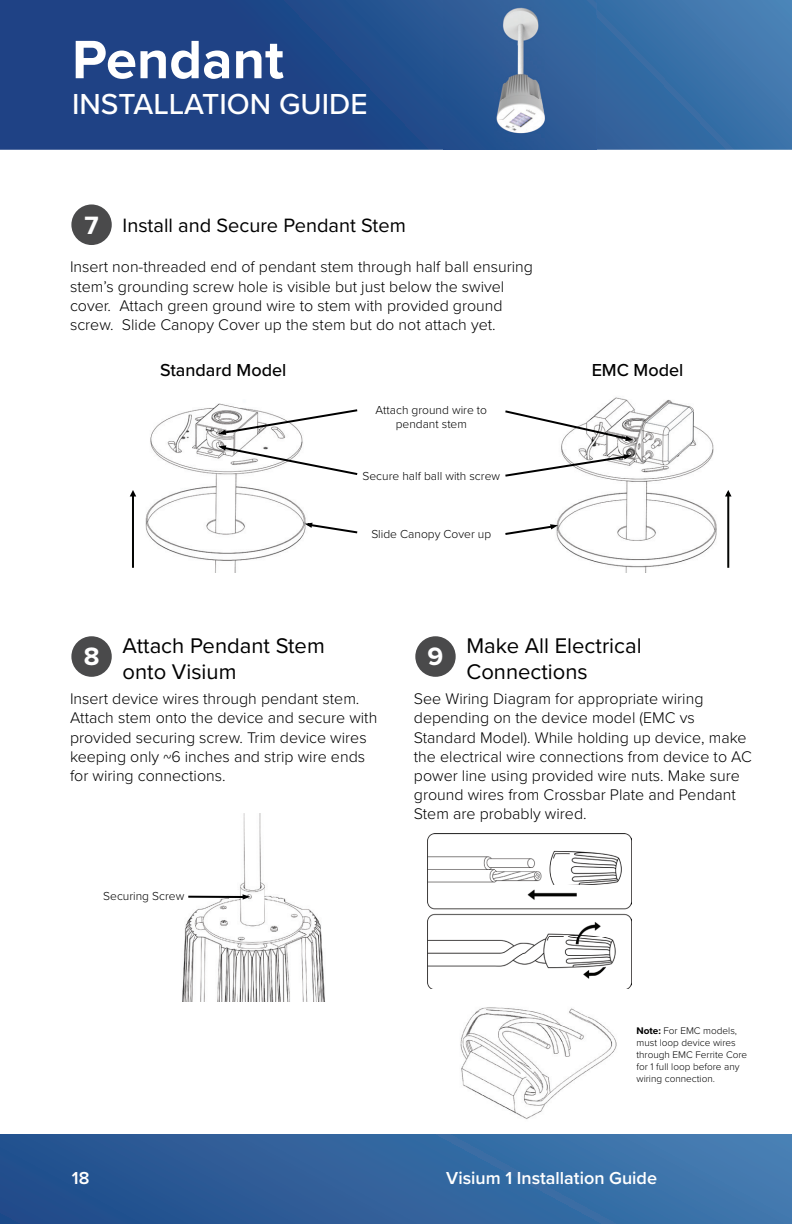
<style>
.page{position:relative;width:792px;height:1224px;background:#fff}
.page>*{position:absolute;margin:0;border:0;box-sizing:border-box;transform-origin:0 0}
.t1{font:700 56px "Proxima Nova";color:#fff}
.t2{font:500 30px "Proxima Nova";color:#fff}
.t3{font:700 26px "Proxima Nova";color:#fff}
.t4{font:22px/26.4px "Proxima Nova";color:#000}
.t5{font:20px "Proxima Nova";color:#000}
.t6{font:600 18px "Proxima Nova";color:#fff}
.t7{font:500 18px "Proxima Nova";color:#000}
.t8{font:300 16px/19.2px "Proxima Nova";color:#000}
.t9{font:300 12px/14.4px "Proxima Nova";color:#000;text-align:center}
.t10{font:300 10px/12px "Proxima Nova";color:#000}
.s1{font-weight:700}
</style>
<div class="page">
<div style="left:0;top:1134px;width:792px;height:90px;background:linear-gradient(to right,#224d8b,#437cb1)"></div>
<svg style="left:0;top:0;width:792px;height:150px;background:#275291"></svg>
<div style="left:71px;top:204px;width:41px;height:41px;background:#4a4a4b;border-radius:50%"></div>
<div style="left:415px;top:636px;width:41px;height:41px;background:#4a4a4b;border-radius:50%"></div>
<div style="left:71px;top:636px;width:41px;height:41px;background:#4a4a4b;border-radius:50%"></div>
<img style="left:444px;top:0;width:152px;height:150px">
<img style="left:557px;top:397px;width:173px;height:175px">
<img style="left:145px;top:403px;width:161px;height:169px">
<svg style="left:505px;top:523px;width:53px;height:13px"></svg>
<svg style="left:505px;top:453px;width:126px;height:25px"></svg>
<svg style="left:505px;top:409px;width:128px;height:33px"></svg>
<svg style="left:305px;top:522px;width:53px;height:13px"></svg>
<svg style="left:219px;top:444px;width:139px;height:32px"></svg>
<svg style="left:219px;top:408px;width:139px;height:28px"></svg>
<hr style="left:727px;top:495px;width:2px;height:73px;background:#040503">
<hr style="left:132px;top:495px;width:2px;height:73px;background:#040503">
<svg style="left:723px;top:490px;width:9px;height:8px"></svg>
<svg style="left:129px;top:490px;width:8px;height:7px"></svg>
<img style="left:182px;top:814px;width:143px;height:188px">
<hr style="left:188px;top:896px;width:58px;height:2px;background:#000">
<svg style="left:242px;top:893px;width:8px;height:8px"></svg>
<img style="left:460px;top:1007px;width:157px;height:112px">
<img style="left:427px;top:834px;width:204px;height:155px">
<h1 class="t1" style="left:72px;top:18px;width:213px">Pendant</h1>
<h2 class="t2" style="left:72px;top:82px;width:297px">INSTALLATION GUIDE</h2>
<h3 class="t3" style="left:84px;top:206px;width:16px">7</h3>
<p class="t5" style="left:123px;top:210px;width:285px">Install and Secure Pendant Stem</p>
<p class="t8" style="left:70px;top:257px;width:465px">Insert non-threaded end of pendant stem through half ball ensuring stem’s grounding screw hole is visible but just below the swivel cover. Attach green ground wire to stem with provided ground screw. Slide Canopy Cover up the stem but do not attach yet.</p>
<p class="t7" style="left:160px;top:356px;width:128px">Standard Model</p>
<p class="t7" style="left:592px;top:356px;width:93px">EMC Model</p>
<p class="t9" style="left:376px;top:402px;width:113px">Attach ground wire to pendant stem</p>
<p class="t9" style="left:363px;top:468px;width:139px">Secure half ball with screw</p>
<p class="t9" style="left:371px;top:526px;width:121px">Slide Canopy Cover up</p>
<h3 class="t4" style="left:123px;top:631px;width:204px">Attach Pendant Stem onto Visium</h3>
<h3 class="t4" style="left:466px;top:631px;width:177px">Make All Electrical<br>Connections</h3>
<h3 class="t3" style="left:84px;top:637px;width:17px">8</h3>
<h3 class="t3" style="left:428px;top:637px;width:17px">9</h3>
<p class="t8" style="left:414px;top:688px;width:339px">See Wiring Diagram for appropriate wiring depending on the device model (EMC vs Standard Model). While holding up device, make the electrical wire connections from device to AC power line using provided wire nuts. Make sure ground wires from Crossbar Plate and Pendant Stem are probably wired.</p>
<p class="t8" style="left:70px;top:688px;width:309px">Insert device wires through pendant stem.<br>Attach stem onto the device and secure with provided securing screw. Trim device wires keeping only ~6 inches and strip wire ends for wiring connections.</p>
<p class="t9" style="left:103px;top:889px;width:83px">Securing Screw</p>
<p class="t10" style="left:636px;top:1024px;width:112px"><span class="s1">Note:</span> For EMC models, must loop device wires through EMC Ferrite Core for 1 full loop before any wiring connection.</p>
<p class="t6" style="left:72px;top:1165px;width:19px">18</p>
<p class="t6" style="left:446px;top:1165px;width:212px">Visium 1 Installation Guide</p>
</div>
